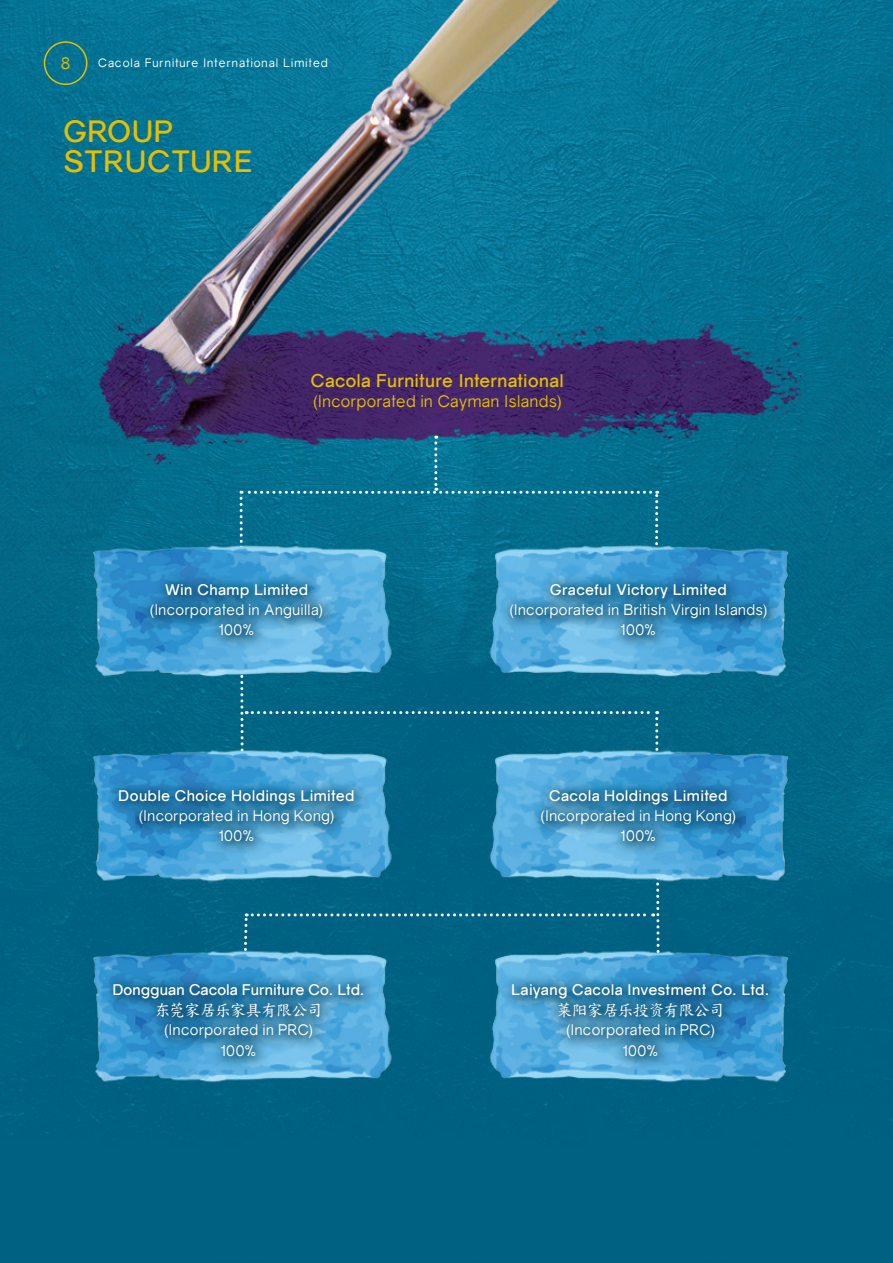
<style>
.page{position:relative;width:893px;height:1263px;background:#fff}
.page>*{position:absolute;margin:0;border:0;box-sizing:border-box;transform-origin:0 0}
.t1{font:700 30px "Gravity";letter-spacing:.04em;color:#e4be03}
.t2{font:700 18px "Gravity";letter-spacing:.015em;color:#e4be03}
.t3{font:16.5px "Gravity";letter-spacing:.025em;color:#e4be03}
.t4{font:16.5px "DF Kai Shu SB Estd BF";letter-spacing:-.08em;color:#fff}
.t5{font:15px "Gravity";letter-spacing:.03em;color:#fff}
.t6{font:700 15px "Gravity";letter-spacing:.02em;color:#fff}
.t7{font:12px "Gravity";letter-spacing:.08em;color:#fff}
</style>
<div class="page">
<img style="left:0;top:3px;width:893px;height:1260px">
<div style="left:44px;top:41px;width:43px;height:44px;border:2px solid #e4be03;border-radius:50%"></div>
<svg style="left:139px;top:572px;width:198px;height:78px;background:#3b8ebe"></svg>
<svg style="left:107px;top:778px;width:262px;height:78px;background:#3a8fbf"></svg>
<svg style="left:101px;top:972px;width:277px;height:98px;background:#3c90bf"></svg>
<svg style="left:500px;top:973px;width:282px;height:97px;background:#3c90c0"></svg>
<svg style="left:530px;top:779px;width:220px;height:77px;background:#3a8ebd"></svg>
<svg style="left:499px;top:572px;width:282px;height:78px;background:#3c91c1"></svg>
<p class="t3" style="left:61px;top:54px;width:11px">8</p>
<p class="t7" style="left:98px;top:56px;width:231px">Cacola Furniture International Limited</p>
<p class="t1" style="left:64px;top:113px;width:111px">GROUP</p>
<p class="t1" style="left:64px;top:143px;width:190px">STRUCTURE</p>
<p class="t2" style="left:311px;top:369px;width:254px">Cacola Furniture International</p>
<p class="t3" style="left:313px;top:391px;width:249px">(Incorporated in Cayman Islands)</p>
<p class="t6" style="left:165px;top:580px;width:144px">Win Champ Limited</p>
<p class="t5" style="left:150px;top:601px;width:174px">(Incorporated in Anguilla)</p>
<p class="t5" style="left:219px;top:621px;width:37px">100%</p>
<p class="t6" style="left:119px;top:786px;width:237px">Double Choice Holdings Limited</p>
<p class="t5" style="left:139px;top:807px;width:196px">(Incorporated in Hong Kong)</p>
<p class="t5" style="left:219px;top:827px;width:37px">100%</p>
<p class="t6" style="left:113px;top:980px;width:253px">Dongguan Cacola Furniture Co. Ltd.</p>
<p class="t4" style="left:154px;top:1002px;width:170px">东莞家居乐家具有限公司</p>
<p class="t5" style="left:165px;top:1021px;width:150px">(Incorporated in PRC)</p>
<p class="t5" style="left:221px;top:1042px;width:37px">100%</p>
<p class="t6" style="left:550px;top:580px;width:178px">Graceful Victory Limited</p>
<p class="t5" style="left:510px;top:601px;width:259px">(Incorporated in British Virgin Islands)</p>
<p class="t5" style="left:621px;top:621px;width:37px">100%</p>
<p class="t6" style="left:549px;top:786px;width:180px">Cacola Holdings Limited</p>
<p class="t5" style="left:541px;top:807px;width:196px">(Incorporated in Hong Kong)</p>
<p class="t5" style="left:621px;top:827px;width:37px">100%</p>
<p class="t6" style="left:511px;top:980px;width:259px">Laiyang Cacola Investment Co. Ltd.</p>
<p class="t4" style="left:556px;top:1002px;width:170px">莱阳家居乐投资有限公司</p>
<p class="t5" style="left:566px;top:1021px;width:150px">(Incorporated in PRC)</p>
<p class="t5" style="left:623px;top:1042px;width:37px">100%</p>
</div>
